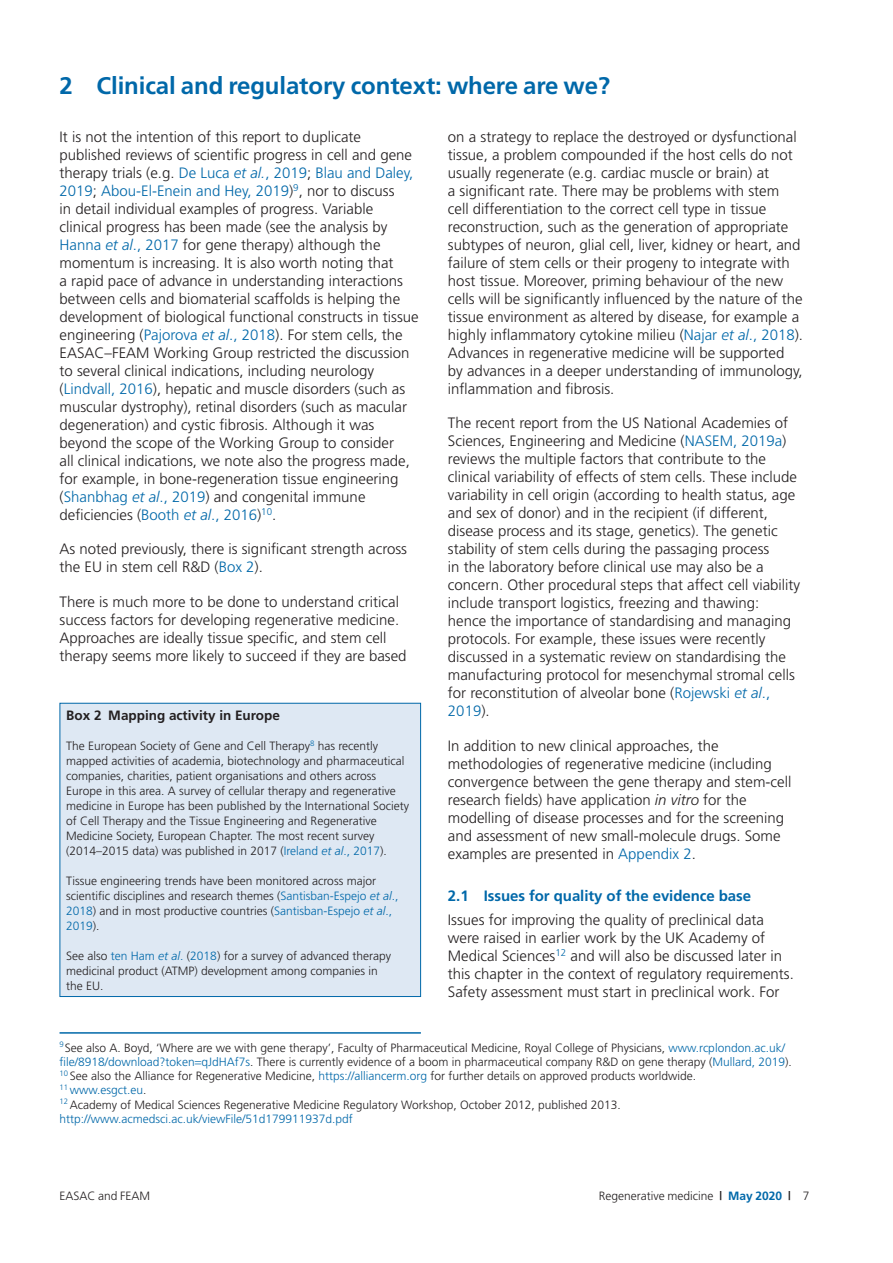
<style>
.page{position:relative;width:893px;height:1263px;background:#fff}
.page>*{position:absolute;margin:0;border:0;box-sizing:border-box;transform-origin:0 0}
.chapter_title{font:700 24px "Frutiger";letter-spacing:-.005em;color:#0068a9}
.para{font:300 15px/18px "Frutiger";color:#231f20}
.para-first{font:300 15px/18px "Frutiger";color:#231f20}
.heading-1{font:700 15px "Frutiger";letter-spacing:-.005em;color:#0068a9}
.label-boxed-text-gen{font:700 13.5px "Frutiger";color:#231f20}
.para_boxed-text-gene{font:300 12px/15px "Frutiger";color:#231f20}
.footnote{font:300 12px/14.2px "Frutiger";color:#231f20}
.footnote_rule{font:300 12px/14.2px "Frutiger";color:#231f20}
.TXT{font:300 12px "Frutiger";color:#231f20}
.footnote-2{font:300 12px "Frutiger";color:#0068a9}
.s1{color:#0068a9}
.s2{font-style:italic;color:#0068a9}
.s3{font-style:italic}
.s4{color:#231f20}
.s5{font-weight:700}
.s6{font-weight:700;color:#0068a9}
</style>
<div class="page">
<div style="left:60px;top:703px;width:361px;height:293px;background:#dee8f3"></div>
<div style="left:60px;top:703px;width:361px;height:294px;border:1px solid #0068a9"></div>
<hr style="left:60px;top:1032px;width:361px;height:2px;background:#0068a9">
<p class="chapter_title" style="left:60px;top:72px;width:552px">2 Clinical and regulatory context: where are we?</p>
<p class="para-first" style="left:60px;top:128px;width:361px">It is not the intention of this report to duplicate published reviews of scientific progress in cell and gene therapy trials (e.g. <span class="s1">De Luca</span> <span class="s2">et al.</span><span class="s1">, 2019</span>; <span class="s1">Blau and Daley, 2019</span>; <span class="s1">Abou-El-Enein and Hey, 2019</span>)<sup>9</sup>, nor to discuss<br>in detail individual examples of progress. Variable clinical progress has been made (see the analysis by <span class="s1">Hanna</span> <span class="s2">et al</span><span class="s1">., 2017</span> for gene therapy) although the momentum is increasing. It is also worth noting that<br>a rapid pace of advance in understanding interactions between cells and biomaterial scaffolds is helping the development of biological functional constructs in tissue engineering (<span class="s1">Pajorova</span> <span class="s2">et al</span><span class="s1">., 2018</span>). For stem cells, the EASAC–FEAM Working Group restricted the discussion to several clinical indications, including neurology (<span class="s1">Lindvall, 2016</span>), hepatic and muscle disorders (such as muscular dystrophy), retinal disorders (such as macular degeneration) and cystic fibrosis. Although it was beyond the scope of the Working Group to consider<br>all clinical indications, we note also the progress made, for example, in bone-regeneration tissue engineering (<span class="s1">Shanbhag</span> <span class="s2">et al</span><span class="s1">., 2019</span>) and congenital immune deficiencies (<span class="s1">Booth</span> <span class="s2">et al</span><span class="s1">., 2016</span>)<sup>10</sup>.</p>
<p class="para" style="left:60px;top:540px;width:349px">As noted previously, there is significant strength across the EU in stem cell R&amp;D (<span class="s1">Box 2</span>).</p>
<p class="para" style="left:60px;top:593px;width:348px">There is much more to be done to understand critical success factors for developing regenerative medicine.<br>Approaches are ideally tissue specific, and stem cell therapy seems more likely to succeed if they are based</p>
<p class="para" style="left:448px;top:128px;width:357px">on a strategy to replace the destroyed or dysfunctional tissue, a problem compounded if the host cells do not usually regenerate (e.g. cardiac muscle or brain) at<br>a significant rate. There may be problems with stem cell differentiation to the correct cell type in tissue reconstruction, such as the generation of appropriate subtypes of neuron, glial cell, liver, kidney or heart, and failure of stem cells or their progeny to integrate with host tissue. Moreover, priming behaviour of the new cells will be significantly influenced by the nature of the tissue environment as altered by disease, for example a highly inflammatory cytokine milieu (<span class="s1">Najar</span> <span class="s2">et al</span><span class="s1">., 2018</span>).<br>Advances in regenerative medicine will be supported by advances in a deeper understanding of immunology, inflammation and fibrosis.</p>
<p class="para" style="left:448px;top:414px;width:354px">The recent report from the US National Academies of Sciences, Engineering and Medicine (<span class="s1">NASEM, 2019a</span>) reviews the multiple factors that contribute to the clinical variability of effects of stem cells. These include variability in cell origin (according to health status, age and sex of donor) and in the recipient (if different, disease process and its stage, genetics). The genetic stability of stem cells during the passaging process<br>in the laboratory before clinical use may also be a concern. Other procedural steps that affect cell viability include transport logistics, freezing and thawing: hence the importance of standardising and managing protocols. For example, these issues were recently discussed in a systematic review on standardising the manufacturing protocol for mesenchymal stromal cells for reconstitution of alveolar bone (<span class="s1">Rojewski</span> <span class="s2">et al</span><span class="s1">., 2019</span>).</p>
<p class="para" style="left:448px;top:737px;width:345px">In addition to new clinical approaches, the methodologies of regenerative medicine (including convergence between the gene therapy and stem-cell research fields) have application <span class="s3">in vitro</span> for the modelling of disease processes and for the screening and assessment of new small-molecule drugs. Some examples are presented in <span class="s1">Appendix 2</span>.</p>
<p class="heading-1" style="left:448px;top:887px;width:305px">2.1 Issues for quality of the evidence base</p>
<p class="para-first" style="left:448px;top:911px;width:347px">Issues for improving the quality of preclinical data were raised in earlier work by the UK Academy of Medical Sciences<sup>12</sup> and will also be discussed later in this chapter in the context of regulatory requirements.<br>Safety assessment must start in preclinical work. For</p>
<p class="label-boxed-text-gen" style="left:66px;top:707px;width:215px">Box 2 Mapping activity in Europe</p>
<p class="para_boxed-text-gene" style="left:66px;top:738px;width:344px">The European Society of Gene and Cell Therapy<sup>8</sup> has recently mapped activities of academia, biotechnology and pharmaceutical companies, charities, patient organisations and others across Europe in this area. A survey of cellular therapy and regenerative medicine in Europe has been published by the International Society of Cell Therapy and the Tissue Engineering and Regenerative Medicine Society, European Chapter. The most recent survey (2014–2015 data) was published in 2017 (<span class="s1">Ireland</span> <span class="s2">et al</span><span class="s1">., 2017</span>).</p>
<p class="para_boxed-text-gene" style="left:66px;top:873px;width:334px">Tissue engineering trends have been monitored across major scientific disciplines and research themes (<span class="s1">Santisban-Espejo</span> <span class="s2">et al</span><span class="s1">., 2018</span>) and in most productive countries (<span class="s1">Santisban-Espejo</span> <span class="s2">et al</span><span class="s1">., 2019</span>).</p>
<p class="para_boxed-text-gene" style="left:66px;top:948px;width:326px">See also <span class="s1">ten Ham</span> <span class="s2">et al</span><span class="s1">.</span> (<span class="s1">2018</span>) for a survey of advanced therapy medicinal product (ATMP) development among companies in the EU.</p>
<p class="footnote_rule" style="left:60px;top:1040px;width:734px"><sup>9</sup>See also A. Boyd, ‘Where are we with gene therapy’, Faculty of Pharmaceutical Medicine, Royal College of Physicians, <span class="s1">www.rcplondon.ac.uk/ file/8918/download?token qJdHAf7s</span>. There is currently evidence of a boom in pharmaceutical company R&amp;D on gene therapy (<span class="s1">Mullard, 2019</span>).</p>
<p class="footnote" style="left:60px;top:1069px;width:638px"><sup>10</sup> See also the Alliance for Regenerative Medicine, <span class="s1">https://alliancerm.org</span> for further details on approved products worldwide.</p>
<p class="footnote-2" style="left:60px;top:1083px;width:88px"><sup>11</sup> www.esgct.eu<span class="s4">.</span></p>
<p class="footnote" style="left:60px;top:1097px;width:563px"><sup>12</sup> Academy of Medical Sciences Regenerative Medicine Regulatory Workshop, October 2012, published 2013. <span class="s1">http://www.acmedsci.ac.uk/viewFile/51d179911937d.pdf</span></p>
<p class="TXT" style="left:60px;top:1189px;width:92px">EASAC and FEAM</p>
<p class="TXT" style="left:599px;top:1189px;width:212px">Regenerative medicine <span class="s5">|</span> <span class="s6">May 2020</span> <span class="s5">|</span> 7</p>
</div>
